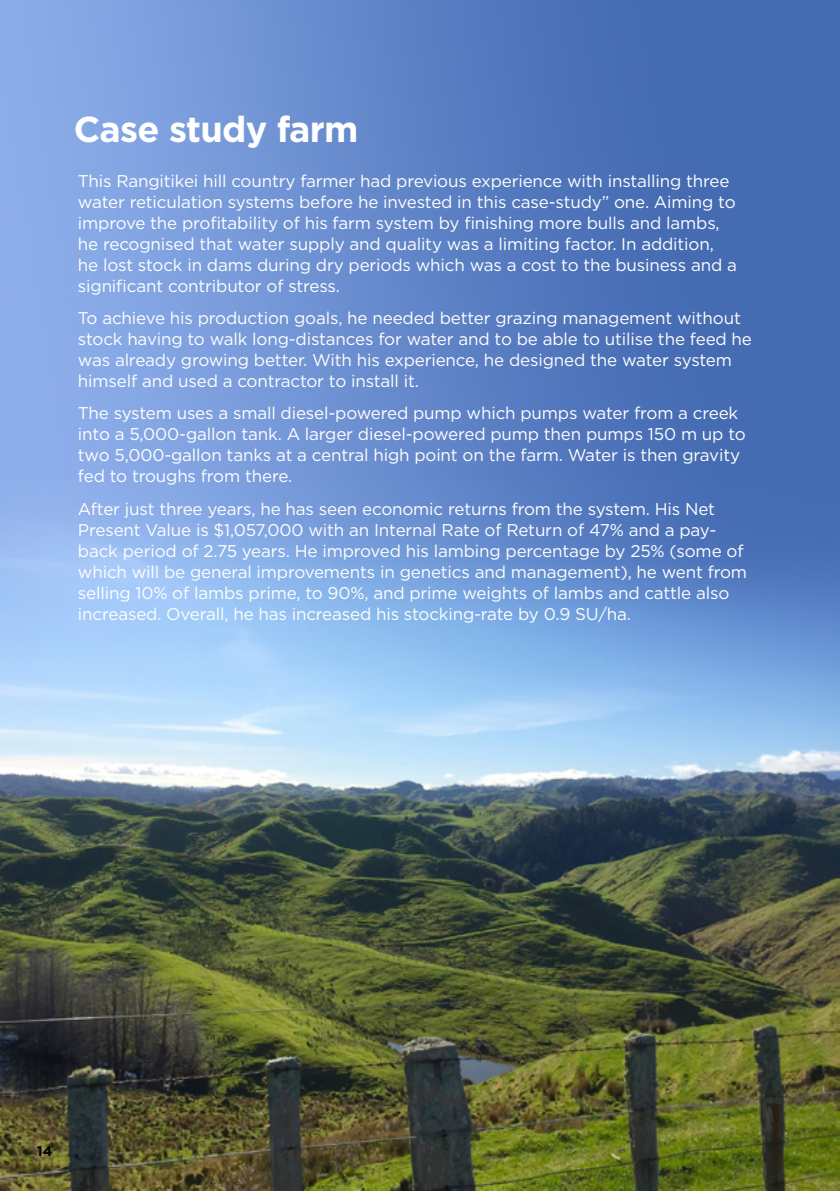
<style>
.page{position:relative;width:840px;height:1191px;background:#fff}
.page>*{position:absolute;margin:0;border:0;box-sizing:border-box;transform-origin:0 0}
.t1{font:700 36px "Gotham";letter-spacing:-.02em;color:#fff}
.t2{font:17px/21px "Gotham";letter-spacing:-.01em;color:#fff}
.t3{font:700 14px "Gotham";color:#000}
</style>
<div class="page">
<img style="left:0;top:0;width:839px;height:1191px">
<h1 class="t1" style="left:74px;top:106px;width:286px">Case study farm</h1>
<p class="t2" style="left:78px;top:170px;width:660px">This Rangitikei hill country farmer had previous experience with installing three water reticulation systems before he invested in this case-study” one. Aiming to improve the profitability of his farm system by finishing more bulls and lambs, he recognised that water supply and quality was a limiting factor. In addition, he lost stock in dams during dry periods which was a cost to the business and a significant contributor of stress.</p>
<p class="t2" style="left:78px;top:307px;width:675px">To achieve his production goals, he needed better grazing management without stock having to walk long-distances for water and to be able to utilise the feed he was already growing better. With his experience, he designed the water system himself and used a contractor to install it.</p>
<p class="t2" style="left:78px;top:402px;width:669px">The system uses a small diesel-powered pump which pumps water from a creek into a 5,000-gallon tank. A larger diesel-powered pump then pumps 150 m up to two 5,000-gallon tanks at a central high point on the farm. Water is then gravity fed to troughs from there.</p>
<p class="t2" style="left:78px;top:498px;width:670px">After just three years, he has seen economic returns from the system. His Net Present Value is $1,057,000 with an Internal Rate of Return of 47% and a pay&shy;back period of 2.75 years. He improved his lambing percentage by 25% (some of which will be general improvements in genetics and management), he went from selling 10% of lambs prime, to 90%, and prime weights of lambs and cattle also increased. Overall, he has increased his stocking-rate by 0.9 SU/ha.</p>
<p class="t3" style="left:37px;top:1141px;width:17px">14</p>
</div>
